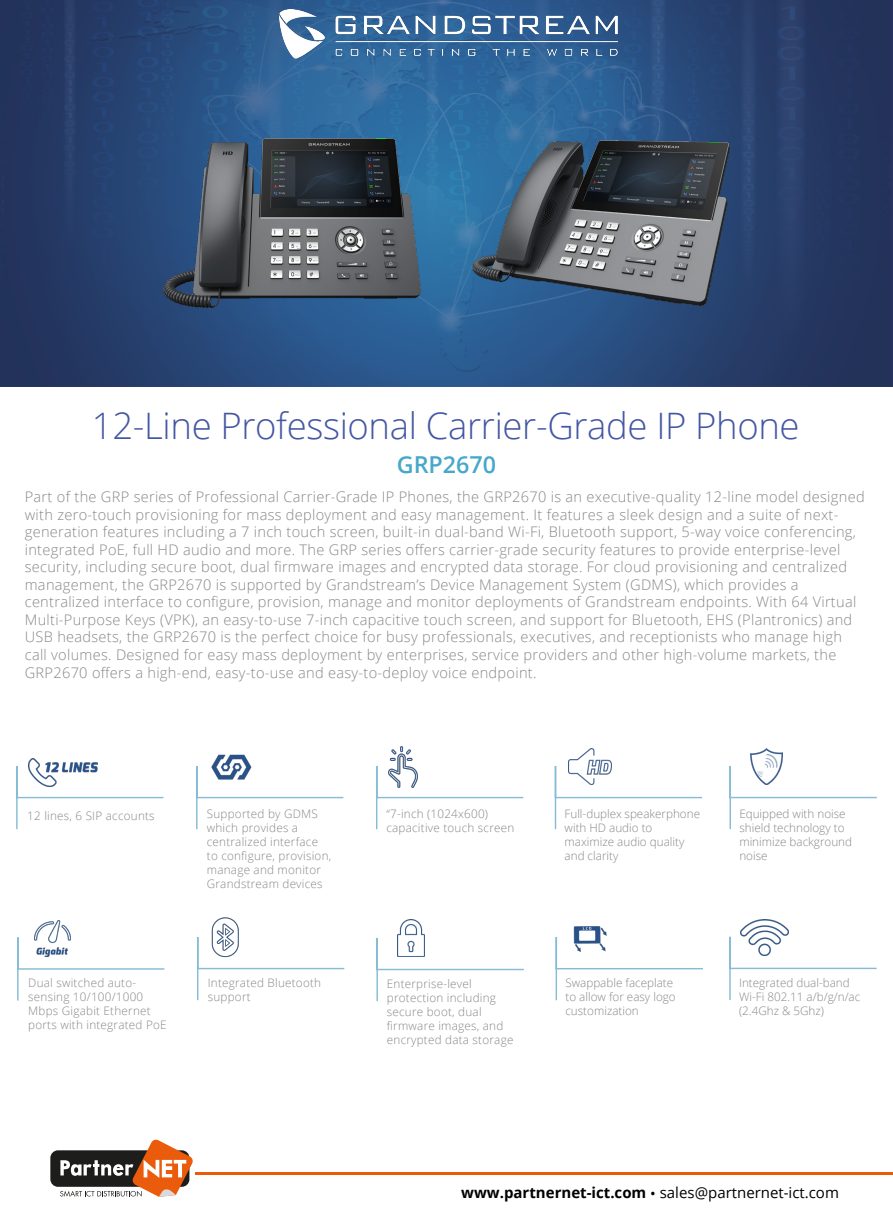
<style>
.page{position:relative;width:893px;height:1212px;background:#fff}
.page>*{position:absolute;margin:0;border:0;box-sizing:border-box;transform-origin:0 0}
.t1{font:300 36.45px "Open Sans";letter-spacing:-.01em;color:#4457a3}
.t2{font:600 23.4px "Open Sans";color:#46a8ca}
.t3{font:15px "Open Sans";color:#000}
.t4{font:300 14.55px/17.5px "Open Sans";letter-spacing:.02em;color:#878787}
.t5{font:300 11.7px/14px "Open Sans";letter-spacing:.02em;color:#878787}
.t6{font:300 11.7px/14px "Open Sans";color:#878787}
.s1{font-weight:700}
</style>
<div class="page">
<img style="left:0;top:0;width:891px;height:385px">
<img style="left:270px;top:10px;width:353px;height:51px">
<svg style="left:16px;top:764px;width:148px;height:66px"></svg>
<img style="left:28px;top:758px;width:69px;height:28px">
<img style="left:573px;top:926px;width:34px;height:9px">
<svg style="left:555px;top:935px;width:148px;height:66px"></svg>
<svg style="left:376px;top:936px;width:148px;height:66px"></svg>
<img style="left:398px;top:920px;width:26px;height:37px">
<svg style="left:197px;top:937px;width:148px;height:64px"></svg>
<img style="left:211px;top:917px;width:28px;height:40px">
<svg style="left:17px;top:936px;width:148px;height:65px"></svg>
<img style="left:35px;top:921px;width:35px;height:35px">
<svg style="left:196px;top:766px;width:148px;height:64px"></svg>
<img style="left:209px;top:754px;width:44px;height:33px">
<svg style="left:376px;top:766px;width:148px;height:64px"></svg>
<img style="left:388px;top:747px;width:30px;height:40px">
<svg style="left:554px;top:766px;width:149px;height:64px"></svg>
<img style="left:568px;top:748px;width:44px;height:36px">
<svg style="left:729px;top:765px;width:148px;height:65px"></svg>
<img style="left:751px;top:749px;width:32px;height:36px">
<img style="left:741px;top:919px;width:47px;height:16px">
<svg style="left:729px;top:935px;width:148px;height:65px"></svg>
<img style="left:164px;top:138px;width:256px;height:169px">
<img style="left:473px;top:141px;width:256px;height:164px">
<div style="left:50px;top:1150px;width:139px;height:37px;background:#1d1d1b;border-radius:8px"></div>
<svg style="left:60px;top:1140px;width:133px;height:57px"></svg>
<hr style="left:196px;top:1172px;width:697px;height:3px;background:#ea5b0b">
<h1 class="t1" style="left:92px;top:401px;width:709px">12-Line Professional Carrier-Grade IP Phone</h1>
<h2 class="t2" style="left:397px;top:448px;width:101px">GRP2670</h2>
<p class="t4" style="left:25px;top:488px;width:841px">Part of the GRP series of Professional Carrier-Grade IP Phones, the GRP2670 is an executive-quality 12-line model designed with zero-touch provisioning for mass deployment and easy management. It features a sleek design and a suite of next&shy;generation features including a 7 inch touch screen, built-in dual-band Wi-Fi, Bluetooth support, 5-way voice conferencing, integrated PoE, full HD audio and more. The GRP series offers carrier-grade security features to provide enterprise-level security, including secure boot, dual firmware images and encrypted data storage. For cloud provisioning and centralized management, the GRP2670 is supported by Grandstream’s Device Management System (GDMS), which provides a centralized interface to configure, provision, manage and monitor deployments of Grandstream endpoints. With 64 Virtual Multi-Purpose Keys (VPK), an easy-to-use 7-inch capacitive touch screen, and support for Bluetooth, EHS (Plantronics) and USB headsets, the GRP2670 is the perfect choice for busy professionals, executives, and receptionists who manage high call volumes. Designed for easy mass deployment by enterprises, service providers and other high-volume markets, the GRP2670 offers a high-end, easy-to-use and easy-to-deploy voice endpoint.</p>
<p class="t5" style="left:27px;top:809px;width:129px">12 lines, 6 SIP accounts</p>
<p class="t5" style="left:28px;top:976px;width:140px">Dual switched auto&shy;sensing 10/100/1000<br>Mbps Gigabit Ethernet ports with integrated PoE</p>
<p class="t5" style="left:207px;top:807px;width:126px">Supported by GDMS which provides a centralized interface to configure, provision, manage and monitor<br>Grandstream devices</p>
<p class="t5" style="left:386px;top:807px;width:129px">“7-inch (1024x600) capacitive touch screen</p>
<p class="t6" style="left:565px;top:807px;width:137px">Full-duplex speakerphone with HD audio to maximize audio quality and clarity</p>
<p class="t6" style="left:739px;top:806px;width:114px">Equipped with noise shield technology to minimize background noise</p>
<p class="t5" style="left:208px;top:975px;width:115px">Integrated Bluetooth support</p>
<p class="t5" style="left:387px;top:976px;width:128px">Enterprise-level protection including secure boot, dual firmware images, and encrypted data storage</p>
<p class="t6" style="left:565px;top:975px;width:112px">Swappable faceplate to allow for easy logo customization</p>
<p class="t6" style="left:739px;top:975px;width:123px">Integrated dual-band<br>Wi-Fi 802.11 a/b/g/n/ac (2.4Ghz &amp; 5Ghz)</p>
<p class="t3" style="left:461px;top:1182px;width:379px"><span class="s1">www.partnernet-ict.com</span> • sales@partnernet-ict.com</p>
</div>
